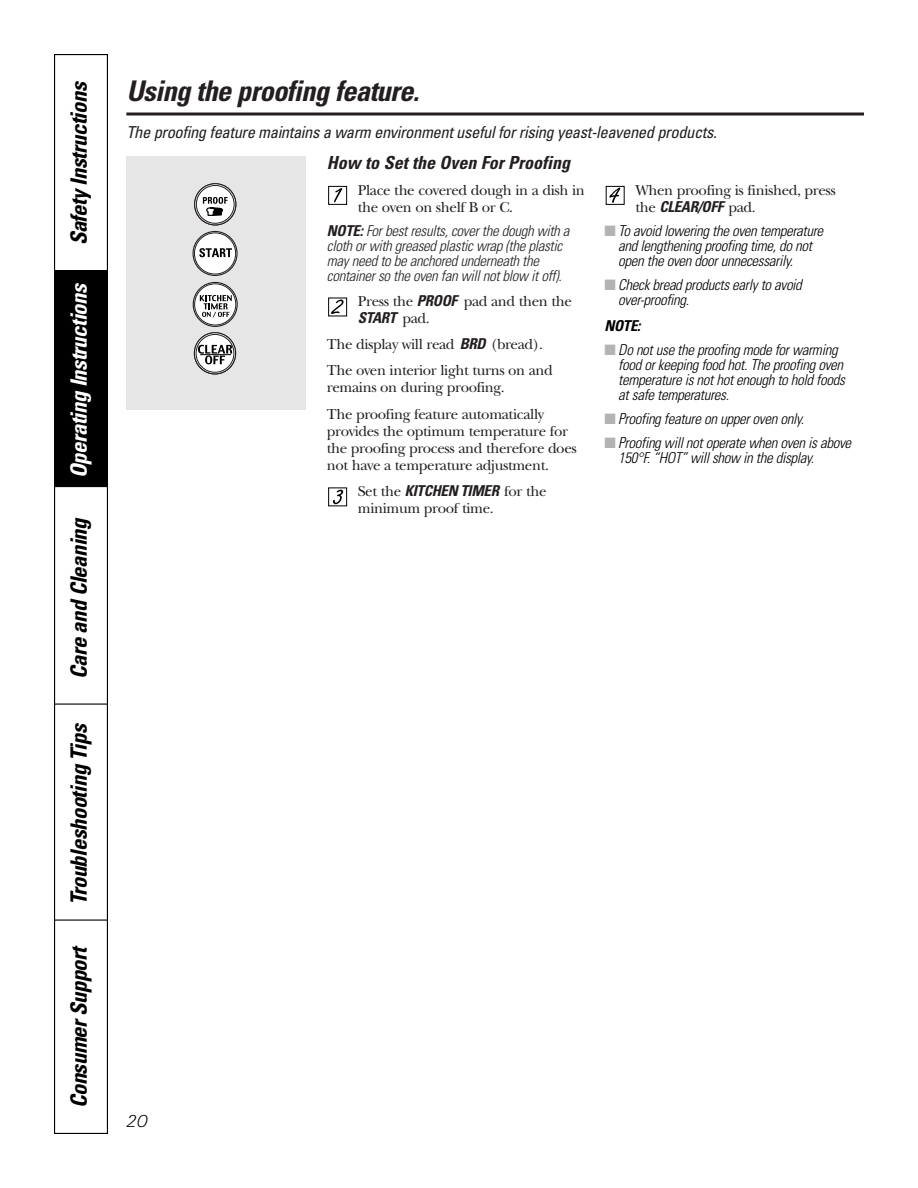
<style>
.page{position:relative;width:918px;height:1188px;background:#fff}
.page>*{position:absolute;margin:0;border:0;box-sizing:border-box;transform-origin:0 0}
.t1{font:italic 700 condensed 28.5px "Univers";color:#231f20}
.t2{font:italic 700 condensed 22.5px "Univers";letter-spacing:-.02em;color:#000}
.t3{font:italic 700 condensed 22.5px "Univers";letter-spacing:-.02em;color:#fff}
.t4{font:italic 700 condensed 18px "Univers";color:#231f20}
.t5{font:18px "U46";color:#000}
.t6{font:italic condensed 16.5px "Univers";letter-spacing:-.02em;color:#231f20}
.t7{font:italic 300 condensed 15px/15px "Univers";color:#000}
.t8{font:15px/16.8px "New Baskerville";letter-spacing:-.025em;color:#231f20}
.t9{font:italic 300 condensed 15px/15px "Univers";color:#231f20}
.t10{font:italic 700 condensed 15px "Univers";letter-spacing:-.02em;color:#231f20}
.t11{font:italic 700 condensed 15px "Univers";color:#000}
.s1{font-weight:700}
.s2{font-family:"Univers";font-weight:700;font-style:italic;font-stretch:condensed}
.s3{font-family:"New Baskerville";font-weight:400;font-style:normal;font-stretch:normal}
.s4{color:#b3b3b3}
</style>
<div class="page">
<svg style="left:126px;top:112px;width:738px;height:4px;background:#595657"></svg>
<div style="left:606px;top:186px;width:19px;height:19px;background:#fff;border:1px solid #000"></div>
<svg style="left:609px;top:188px;width:11px;height:15px"></svg>
<svg style="left:328px;top:488px;width:20px;height:19px"></svg>
<div style="left:328px;top:488px;width:19px;height:18px;background:#fff;border:1px solid #000"></div>
<svg style="left:333px;top:490px;width:10px;height:14px"></svg>
<svg style="left:328px;top:298px;width:20px;height:19px"></svg>
<div style="left:328px;top:298px;width:19px;height:18px;background:#fff;border:1px solid #000"></div>
<svg style="left:331px;top:300px;width:13px;height:14px"></svg>
<svg style="left:347px;top:186px;width:1px;height:19px"></svg>
<div style="left:328px;top:186px;width:19px;height:19px;background:#fff;border:1px solid #000"></div>
<svg style="left:334px;top:188px;width:8px;height:14px"></svg>
<div style="left:126px;top:156px;width:180px;height:254px;background:#e6e6e6"></div>
<svg style="left:194px;top:332px;width:42px;height:42px"></svg>
<svg style="left:193px;top:231px;width:45px;height:45px"></svg>
<svg style="left:196px;top:334px;width:38px;height:39px"></svg>
<div style="left:194px;top:232px;width:42px;height:42px;background:#fff;border:1px solid #231f20;border-radius:50%"></div>
<svg style="left:198px;top:345px;width:34px;height:19px"></svg>
<svg style="left:199px;top:248px;width:33px;height:9px"></svg>
<hr style="left:201px;top:354px;width:30px;height:1px;background:#000">
<svg style="left:193px;top:282px;width:45px;height:45px"></svg>
<svg style="left:194px;top:283px;width:42px;height:42px"></svg>
<svg style="left:200px;top:295px;width:32px;height:22px"></svg>
<svg style="left:194px;top:183px;width:42px;height:42px"></svg>
<svg style="left:196px;top:185px;width:39px;height:39px"></svg>
<svg style="left:203px;top:197px;width:25px;height:20px"></svg>
<div style="left:54px;top:54px;width:54px;height:219px;border:1px solid #000"></div>
<div style="left:55px;top:271px;width:52px;height:219px;background:#000"></div>
<div style="left:54px;top:270px;width:54px;height:221px;border:1px solid #000"></div>
<div style="left:55px;top:487px;width:52px;height:221px;background:#fff"></div>
<div style="left:54px;top:486px;width:54px;height:223px;border:1px solid #000"></div>
<div style="left:55px;top:705px;width:52px;height:219px;background:#fff"></div>
<div style="left:54px;top:704px;width:54px;height:221px;border:1px solid #000"></div>
<div style="left:55px;top:921px;width:52px;height:212px;background:#fff"></div>
<div style="left:54px;top:920px;width:54px;height:214px;border:1px solid #000"></div>
<h2 class="t2" style="left:70px;top:245px;width:169px;rotate:-90deg">Safety Instructions</h2>
<h2 class="t3" style="left:70px;top:478px;width:200px;rotate:-90deg">Operating Instructions</h2>
<h2 class="t2" style="left:70px;top:679px;width:167px;rotate:-90deg">Care and Cleaning</h2>
<h2 class="t2" style="left:70px;top:905px;width:187px;rotate:-90deg">Troubleshooting Tips</h2>
<h2 class="t2" style="left:70px;top:1108px;width:167px;rotate:-90deg">ConsumerSupport</h2>
<h1 class="t1" style="left:126px;top:80px;width:300px">Using the proofing feature.</h1>
<p class="t6" style="left:126px;top:126px;width:595px">The proofing feature maintains a warm environmentusefulforrising yeast-leavened products.</p>
<p class="t4" style="left:327px;top:156px;width:248px">How to Setthe Oven ForProofing</p>
<p class="t8" style="left:358px;top:183px;width:228px">Place the covered dough in a dish in the oven on shelf B or C.</p>
<p class="t9" style="left:327px;top:224px;width:247px"><span class="s1">NOTE:</span>Forbestresults,coverthe dough with a cloth orwith greased plasticwrap (the plastic mayneed to be anchored underneath the containerso the oven fan willnotblow itoff).</p>
<p class="t8" style="left:358px;top:295px;width:216px">Press the <span class="s2">PROOF</span> pad and then the</p>
<p class="t10" style="left:358px;top:312px;width:73px">START <span class="s3">pad.</span></p>
<p class="t8" style="left:327px;top:333px;width:227px;line-height:26.2px">The display will read <span class="s2">BRD</span> (bread).<br>The oven interior light turns on and</p>
<p class="t8" style="left:327px;top:376px;width:219px;line-height:26.2px">remains on during proofing.<br>The proofing feature automatically</p>
<p class="t8" style="left:327px;top:424px;width:251px;line-height:17.2px">provides the optimum temperature for the proofing process and therefore does not have a temperature adjustment.</p>
<p class="t8" style="left:358px;top:485px;width:190px">Set the <span class="s2">KITCHENTIMER</span> for the minimum proof time.</p>
<p class="t8" style="left:635px;top:183px;width:202px">When proofing is finished, press</p>
<p class="t10" style="left:635px;top:201px;width:122px"><span class="s3">the</span> CLEAR/OFF <span class="s3">pad.</span></p>
<p class="t7" style="left:618px;top:224px;width:209px;text-indent:-14px"><span class="s4">■</span> To avoid lowering the oven temperature and lengthening proofing time,do not open the oven doorunnecessarily.</p>
<p class="t7" style="left:618px;top:278px;width:188px;text-indent:-14px"><span class="s4">■</span> Check bread productsearlyto avoid over-proofing.</p>
<p class="t11" style="left:604px;top:320px;width:41px">NOTE:</p>
<p class="t7" style="left:618px;top:344px;width:231px;text-indent:-14px"><span class="s4">■</span> Do notuse the proofing mode forwarming food orkeeping food hot.The proofing oven temperature isnothotenough to hold foods atsafe temperatures.</p>
<p class="t7" style="left:604px;top:413px;width:204px"><span class="s4">■</span> Proofing feature on upperoven only.</p>
<p class="t7" style="left:618px;top:437px;width:237px;text-indent:-14px"><span class="s4">■</span> Proofing willnotoperate when oven isabove<br>150°F.“HOT”willshow in the display.</p>
<p class="t5" style="left:126px;top:1114px;width:23px">20</p>
</div>
